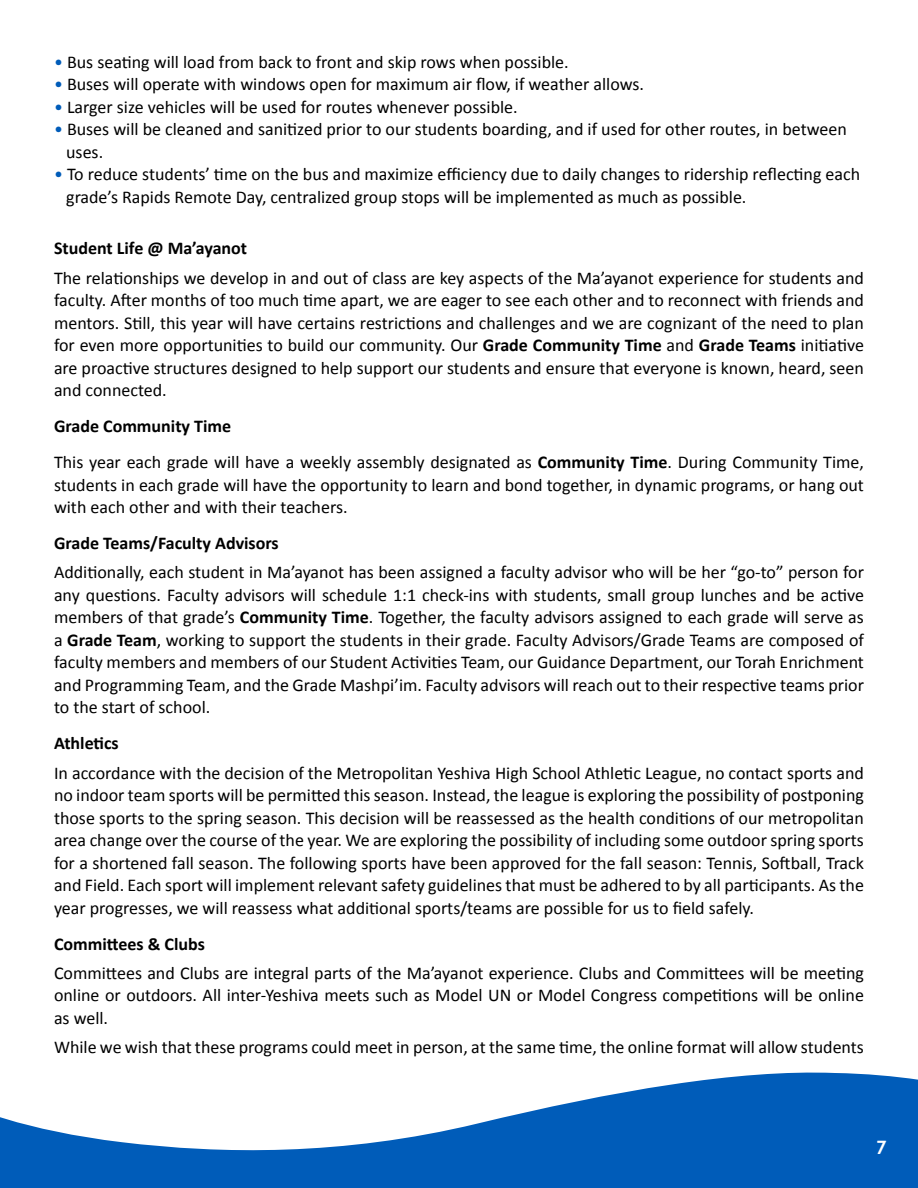
<style>
.page{position:relative;width:918px;height:1188px;background:#fff}
.page>*{position:absolute;margin:0;border:0;box-sizing:border-box;transform-origin:0 0}
.t1{font:700 19.5px "Brandon Grotesque";color:#fff}
.t2{font:18px/22.5px "Calibri";color:#000}
.t3{font:700 18px "Calibri";color:#000}
.s1{color:#005cb9}
.s2{font-weight:700}
</style>
<div class="page">
<svg style="left:0;top:1072px;width:918px;height:116px;fill:#005cb9"></svg>
<p class="t2" style="left:54px;top:49px;width:516px"><span class="s1">•</span> Bus seating will load from back to front and skip rows when possible.</p>
<p class="t2" style="left:54px;top:72px;width:592px"><span class="s1">•</span> Buses will operate with windows open for maximum air flow, if weather allows.</p>
<p class="t2" style="left:54px;top:94px;width:465px"><span class="s1">•</span> Larger size vehicles will be used for routes whenever possible.</p>
<p class="t2" style="left:66px;top:117px;width:782px;text-indent:-12px"><span class="s1">•</span> Buses will be cleaned and sanitized prior to our students boarding, and if used for other routes, in between uses.</p>
<p class="t2" style="left:66px;top:162px;width:796px;text-indent:-12px"><span class="s1">•</span> To reduce students’ time on the bus and maximize efficiency due to daily changes to ridership reflecting each grade’s Rapids Remote Day, centralized group stops will be implemented as much as possible.</p>
<p class="t3" style="left:54px;top:236px;width:195px">Student Life @ Ma’ayanot</p>
<p class="t2" style="left:54px;top:265px;width:812px;text-align:justify">The relationships we develop in and out of class are key aspects of the Ma’ayanot experience for students and faculty. After months of too much time apart, we are eager to see each other and to reconnect with friends and mentors. Still, this year will have certains restrictions and challenges and we are cognizant of the need to plan for even more opportunities to build our community. Our <span class="s2">Grade Community Time</span> and <span class="s2">Grade Teams</span> initiative are proactive structures designed to help support our students and ensure that everyone is known, heard, seen and connected.</p>
<p class="t2" style="left:54px;top:407px;width:812px;line-height:36px"><span class="s2">Grade Community Time<br></span>This year each grade will have a weekly assembly designated as <span class="s2">Community Time</span>. During Community Time,</p>
<p class="t2" style="left:54px;top:472px;width:811px">students in each grade will have the opportunity to learn and bond together, in dynamic programs, or hang out with each other and with their teachers.</p>
<p class="t3" style="left:54px;top:530px;width:226px">Grade Teams/Faculty Advisors</p>
<p class="t2" style="left:54px;top:560px;width:812px;text-align:justify">Additionally, each student in Ma’ayanot has been assigned a faculty advisor who will be her “go-to” person for any questions. Faculty advisors will schedule 1:1 check-ins with students, small group lunches and be active members of that grade’s <span class="s2">Community Time</span>. Together, the faculty advisors assigned to each grade will serve as a <span class="s2">Grade Team</span>, working to support the students in their grade. Faculty Advisors/Grade Teams are composed of faculty members and members of our Student Activities Team, our Guidance Department, our Torah Enrichment and Programming Team, and the Grade Mashpi’im. Faculty advisors will reach out to their respective teams prior to the start of school.</p>
<p class="t3" style="left:54px;top:731px;width:66px">Athletics</p>
<p class="t2" style="left:54px;top:760px;width:812px;text-align:justify">In accordance with the decision of the Metropolitan Yeshiva High School Athletic League, no contact sports and no indoor team sports will be permitted this season. Instead, the league is exploring the possibility of postponing those sports to the spring season. This decision will be reassessed as the health conditions of our metropolitan area change over the course of the year. We are exploring the possibility of including some outdoor spring sports for a shortened fall season. The following sports have been approved for the fall season: Tennis, Softball, Track and Field. Each sport will implement relevant safety guidelines that must be adhered to by all participants. As the year progresses, we will reassess what additional sports/teams are possible for us to field safely.</p>
<p class="t3" style="left:54px;top:931px;width:152px">Committees &amp; Clubs</p>
<p class="t2" style="left:54px;top:961px;width:811px;text-align:justify">Committees and Clubs are integral parts of the Ma’ayanot experience. Clubs and Committees will be meeting online or outdoors. All inter-Yeshiva meets such as Model UN or Model Congress competitions will be online as well.</p>
<p class="t2" style="left:54px;top:1035px;width:811px">While we wish that these programs could meet in person, at the same time, the online format will allow students</p>
<p class="t1" style="left:877px;top:1133px;width:11px">7</p>
</div>
